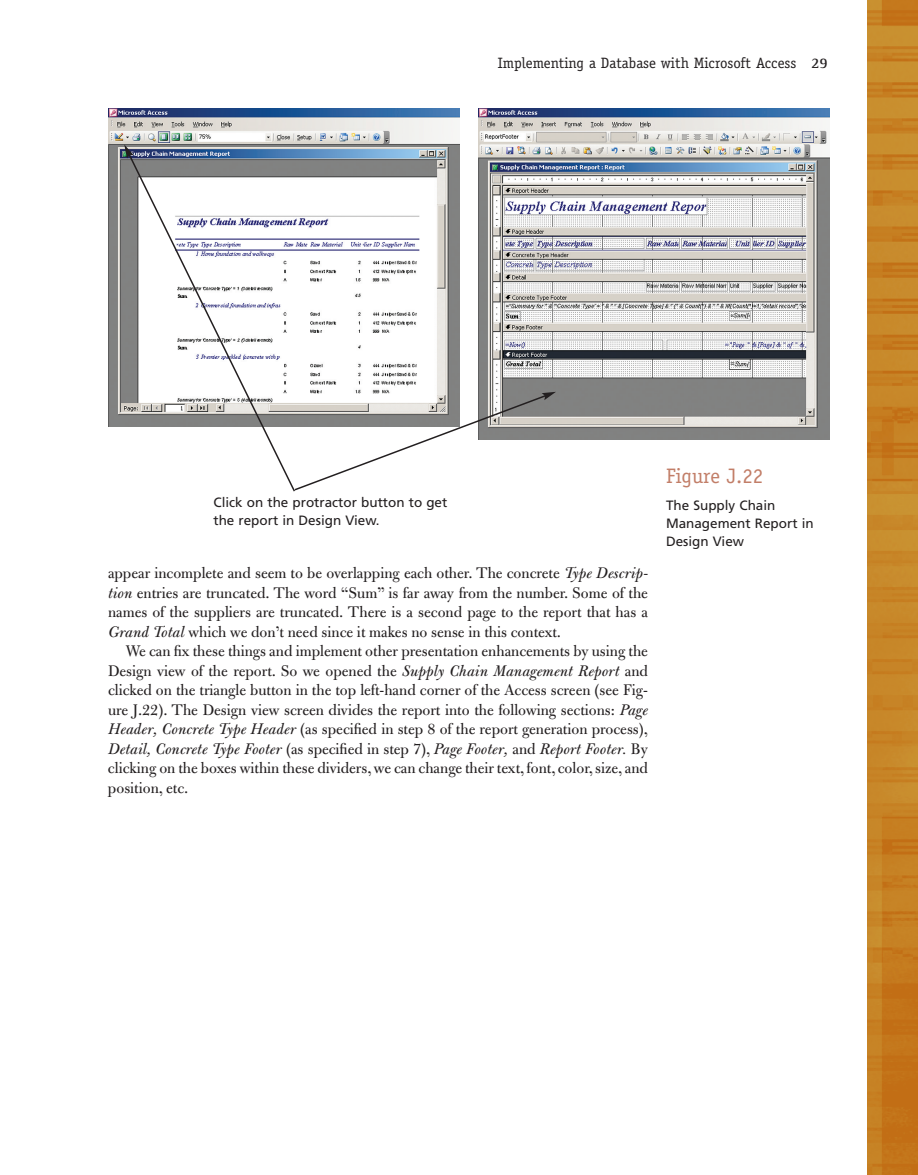
<style>
.page{position:relative;width:918px;height:1175px;background:#fff}
.page>*{position:absolute;margin:0;border:0;box-sizing:border-box;transform-origin:0 0}
.t1{font:21px "Officina Serif";color:#c27e68}
.t2{font:16.5px/19.5px "Bulmer";color:#231f20;text-align:justify}
.t3{font:15px "Officina Serif";color:#231f20}
.t4{font:13.5px/18px "Frutiger";color:#231f20}
.s1{font-family:"Rotis Semi Serif";font-weight:700}
.s2{font-style:italic}
</style>
<div class="page">
<img style="left:867px;top:0;width:51px;height:1174px">
<img style="left:108px;top:108px;width:351px;height:319px">
<img style="left:479px;top:108px;width:351px;height:331px">
<svg style="left:127px;top:152px;width:169px;height:340px"></svg>
<svg style="left:124px;top:144px;width:10px;height:15px"></svg>
<svg style="left:293px;top:392px;width:263px;height:99px"></svg>
<p class="t3" style="left:498px;top:57px;width:332px">Implementing a Database with Microsoft Access <span class="s1">29</span></p>
<p class="t4" style="left:213px;top:494px;width:235px">Click on the protractor button to get the report in Design View.</p>
<p class="t1" style="left:666px;top:468px;width:99px">Figure J.22</p>
<p class="t4" style="left:666px;top:497px;width:149px">The Supply Chain<br>Management Report in<br>Design View</p>
<p class="t2" style="left:108px;top:565px;width:542px">appear incomplete and seem to be overlapping each other. The concrete <span class="s2">Type Descrip&shy;tion</span> entries are truncated. The word “Sum” is far away from the number. Some of the names of the suppliers are truncated. There is a second page to the report that has a <span class="s2">Grand Total</span> which we don’t need since it makes no sense in this context.</p>
<p class="t2" style="left:108px;top:643px;width:542px;text-indent:18px">We can fix these things and implement other presentation enhancements by using the Design view of the report. So we opened the <span class="s2">Supply Chain Management Report</span> and clicked on the triangle button in the top left-hand corner of the Access screen (see Fig&shy;ure J.22). The Design view screen divides the report into the following sections: <span class="s2">Page Header, Concrete Type Header</span> (as specified in step 8 of the report generation process), <span class="s2">Detail, Concrete Type Footer</span> (as specified in step 7), <span class="s2">Page Footer,</span> and <span class="s2">Report Footer.</span> By clicking on the boxes within these dividers, we can change their text, font, color, size, and position, etc.</p>
</div>
